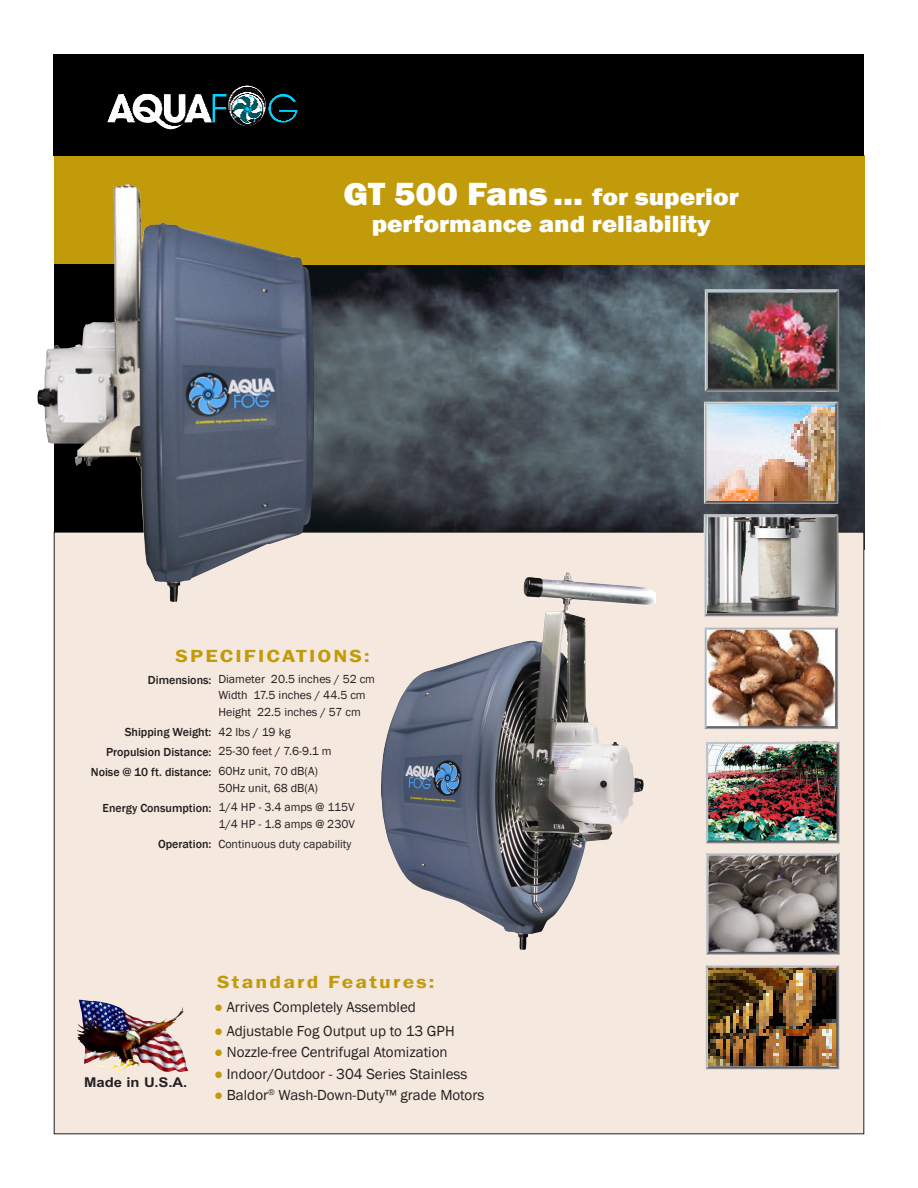
<style>
.page{position:relative;width:918px;height:1188px;background:#fff}
.page>*{position:absolute;margin:0;border:0;box-sizing:border-box;transform-origin:0 0}
.t1{font:800 33px "Franklin Gothic";color:#fff;scale:1.1 1}
.t2{font:800 24px "Franklin Gothic";color:#fff;scale:1.1 1}
.t3{font:600 18px "Franklin Gothic";letter-spacing:.1em;color:#c19b09;scale:1.2 1}
.t4{font:15px "Franklin Gothic";color:#231f20}
.t5{font:700 13.5px "Arial";color:#231f20;scale:1.1 1}
.t6{font:12px/19.8px "Franklin Gothic";color:#231f20}
.t7{font:500 12px/19.8px "Franklin Gothic";color:#231f20;text-align:right}
.s1{font-size:24px}
.s2{color:#c19b09}
</style>
<div class="page">
<img style="left:314px;top:265px;width:550px;height:267px">
<div style="left:54px;top:532px;width:810px;height:602px;background:#f5e8df"></div>
<div style="left:54px;top:155px;width:810px;height:110px;background:#c19b09"></div>
<div style="left:54px;top:54px;width:810px;height:101px;background:#000"></div>
<img style="left:107px;top:85px;width:192px;height:45px">
<img style="left:77px;top:1000px;width:112px;height:72px">
<img style="left:704px;top:627px;width:135px;height:103px">
<img style="left:705px;top:965px;width:135px;height:105px">
<img style="left:705px;top:741px;width:135px;height:103px">
<svg style="left:705px;top:852px;width:135px;height:103px;background:#7b7674"></svg>
<img style="left:381px;top:572px;width:275px;height:378px">
<img style="left:37px;top:184px;width:277px;height:418px">
<img style="left:704px;top:401px;width:135px;height:104px">
<img style="left:704px;top:289px;width:136px;height:103px">
<svg style="left:703px;top:514px;width:136px;height:103px;background:#a2a19f"></svg>
<p class="t1" style="left:344px;top:173px;width:361px">GT 500 Fans ... <span class="s1">for superior</span></p>
<p class="t2" style="left:372px;top:209px;width:310px">performance and reliability</p>
<p class="t3" style="left:176px;top:645px;width:163px">SPECIFICATIONS:</p>
<p class="t6" style="left:218px;top:671px;width:158px;line-height:16.5px">Diameter 20.5 inches / 52 cm<br>Width 17.5 inches / 44.5 cm<br>Height 22.5 inches / 57 cm</p>
<p class="t6" style="left:218px;top:722px;width:115px">42 lbs / 19 kg<br>25-30 feet / 7.6-9.1 m<br>60Hz unit, 70 dB(A)</p>
<p class="t6" style="left:218px;top:778px;width:138px">50Hz unit, 68 dB(A)<br>1/4 HP - 3.4 amps @ 115V</p>
<p class="t6" style="left:218px;top:814px;width:138px">1/4 HP - 1.8 amps @ 230V<br>Continuous duty capability</p>
<p class="t7" style="left:148px;top:670px;width:65px">Dimensions:</p>
<p class="t7" style="left:91px;top:723px;width:122px">Shipping Weight:<br>Propulsion Distance:<br>Noise @ 10 ft. distance:</p>
<p class="t7" style="left:103px;top:798px;width:110px">Energy Consumption:</p>
<p class="t7" style="left:158px;top:834px;width:55px">Operation:</p>
<p class="t5" style="left:84px;top:1074px;width:95px">Made in U.S.A.</p>
<p class="t3" style="left:217px;top:971px;width:183px">Standard Features:</p>
<p class="t4" style="left:214px;top:998px;width:203px"><span class="s2">●</span> Arrives Completely Assembled</p>
<p class="t4" style="left:214px;top:1022px;width:242px"><span class="s2">●</span> Adjustable Fog Output up to 13 GPH</p>
<p class="t4" style="left:214px;top:1043px;width:235px"><span class="s2">●</span> Nozzle-free Centrifugal Atomization</p>
<p class="t4" style="left:214px;top:1064px;width:255px"><span class="s2">●</span> Indoor/Outdoor - 304 Series Stainless</p>
<p class="t4" style="left:214px;top:1086px;width:272px"><span class="s2">●</span> Baldor<sup>®</sup> Wash-Down-Duty™ grade Motors</p>
</div>
